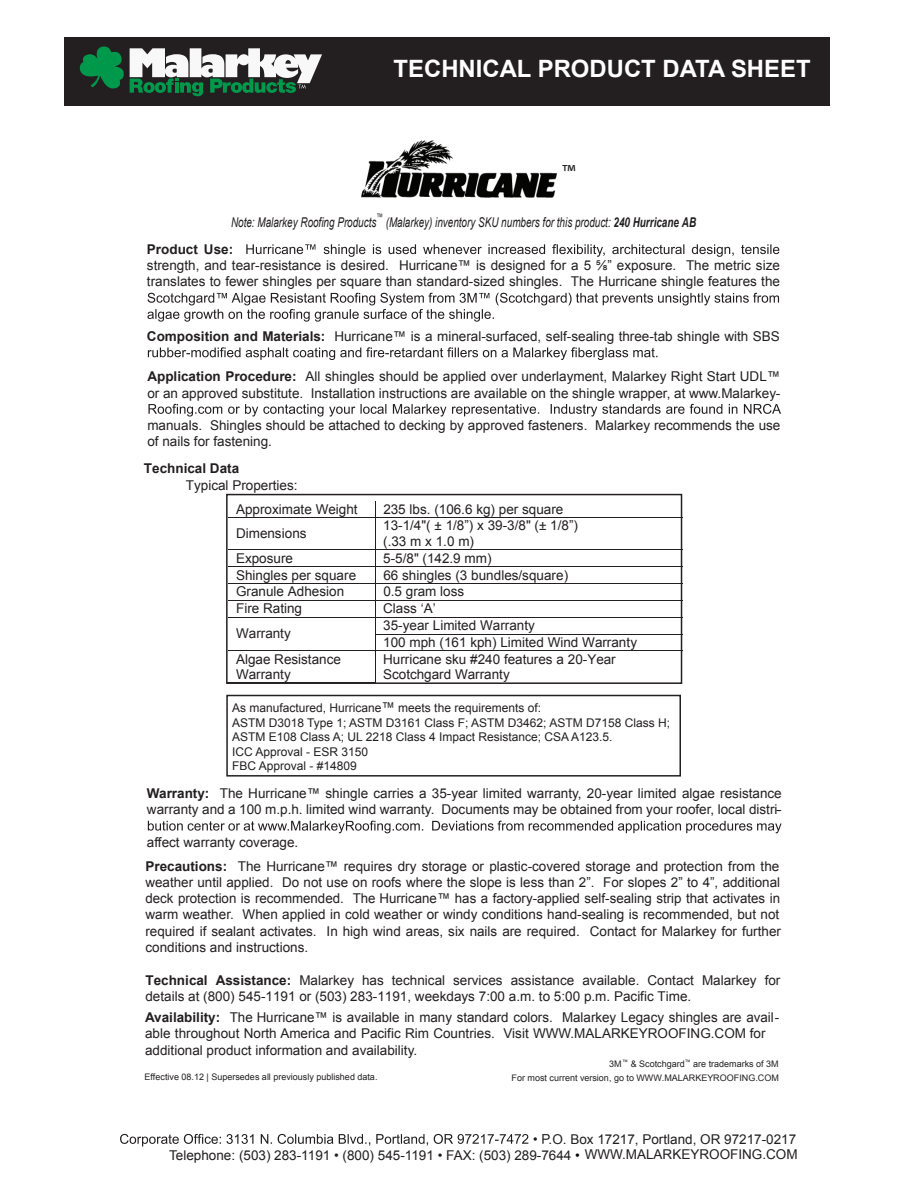
<style>
.page{position:relative;width:918px;height:1188px;background:#fff}
.page>*{position:absolute;margin:0;border:0;box-sizing:border-box;transform-origin:0 0}
.t1{font:700 23.85px "Arial";color:#fff}
.t2{font:22.2px "Myriad Pro";color:#231f20}
.t3{font:13.5px/16.2px "Arial";color:#231f20}
.t4{font:13.5px/16.2px "Arial";color:#211e1e;text-align:right}
.t5{font:italic 13.5px "Arial";color:#231f20;scale:.73 1}
.t6{font:700 13.5px "Arial";color:#231f20}
.t7{font:12px/14.4px "Arial";color:#231f20}
.t8{font:9px "Arial";color:#231f20}
.t9{font:9px "Arial";color:#231f20;scale:.73 1}
.s1{font-weight:700}
.s2{font-size:13.5px}
.s3{color:#060705}
.s4{color:#231f20}
</style>
<div class="page">
<svg style="left:375px;top:501px;width:1px;height:16px"></svg>
<hr style="left:228px;top:517px;width:454px;height:1px;background:#231f20">
<hr style="left:375px;top:518px;width:1px;height:31px;background:#231f20">
<hr style="left:228px;top:549px;width:454px;height:1px;background:#231f20">
<hr style="left:228px;top:566px;width:454px;height:1px;background:#231f20">
<hr style="left:228px;top:583px;width:454px;height:1px;background:#231f20">
<hr style="left:228px;top:600px;width:454px;height:1px;background:#231f20">
<hr style="left:228px;top:617px;width:454px;height:1px;background:#231f20">
<hr style="left:375px;top:634px;width:307px;height:1px;background:#231f20">
<svg style="left:375px;top:550px;width:1px;height:101px"></svg>
<hr style="left:228px;top:651px;width:454px;height:1px;background:#231f20">
<svg style="left:120px;top:1134px;width:430px;height:12px"></svg>
<img style="left:361px;top:141px;width:196px;height:56px">
<hr style="left:375px;top:651px;width:1px;height:32px;background:#231f20">
<svg style="left:246px;top:244px;width:533px;height:13px"></svg>
<svg style="left:147px;top:293px;width:632px;height:29px"></svg>
<svg style="left:148px;top:347px;width:509px;height:13px"></svg>
<svg style="left:148px;top:821px;width:634px;height:12px"></svg>
<svg style="left:148px;top:404px;width:633px;height:13px"></svg>
<div style="left:226px;top:494px;width:456px;height:190px;border:2px solid #231f20"></div>
<div style="left:64px;top:37px;width:766px;height:69px;background:#231f20"></div>
<div style="left:226px;top:695px;width:455px;height:82px;border:2px solid #231f20"></div>
<svg style="left:79px;top:46px;width:45px;height:43px"></svg>
<svg style="left:130px;top:48px;width:192px;height:48px"></svg>
<h1 class="t1" style="left:394px;top:53px;width:419px">TECHNICAL PRODUCT DATA SHEET</h1>
<h2 class="t2" style="left:562px;top:159px;width:15px">™</h2>
<p class="t9" style="left:376px;top:211px;width:11px">™</p>
<p class="t5" style="left:231px;top:213px;width:201px">Note: Malarkey Roofing Products</p>
<p class="t5" style="left:386px;top:213px;width:427px">(Malarkey) inventory SKU numbers for this product: <span class="s1">240 Hurricane AB</span></p>
<p class="t6" style="left:147px;top:240px;width:88px">Product Use:</p>
<p class="t3" style="left:147px;top:257px;width:635px">strength, and tear-resistance is desired. Hurricane™ is designed for a 5 ⅝” exposure. The metric size translates to fewer shingles per square than standard-sized shingles. The Hurricane shingle features the</p>
<p class="t3" style="left:147px;top:328px;width:635px"><span class="s1">Composition and Materials:</span> Hurricane™ is a mineral-surfaced, self-sealing three-tab shingle with SBS</p>
<p class="t3" style="left:147px;top:369px;width:635px"><span class="s1">Application Procedure:</span> All shingles should be applied over underlayment, Malarkey Right Start UDL™ or an approved substitute. Installation instructions are available on the shingle wrapper, at www.Malarkey-</p>
<p class="t3" style="left:147px;top:417px;width:635px">manuals. Shingles should be attached to decking by approved fasteners. Malarkey recommends the use of nails for fastening.</p>
<p class="t6" style="left:144px;top:459px;width:97px">Technical Data</p>
<p class="t3" style="left:236px;top:474px;width:123px;line-height:23.7px;text-indent:-50px">Typical Properties:<br>Approximate Weight</p>
<p class="t3" style="left:383px;top:501px;width:182px">235 lbs. (106.6 kg) per square</p>
<p class="t3" style="left:236px;top:525px;width:72px">Dimensions</p>
<p class="t3" style="left:383px;top:518px;width:196px;line-height:15.5px">13-1/4"( ± 1/8”) x 39-3/8" (± 1/8”) (.33 m x 1.0 m)</p>
<p class="t3" style="left:236px;top:550px;width:59px">Exposure</p>
<p class="t3" style="left:383px;top:550px;width:110px">5-5/8" (142.9 mm)</p>
<p class="t3" style="left:236px;top:567px;width:122px">Shingles per square</p>
<p class="t3" style="left:383px;top:567px;width:186px">66 shingles (3 bundles/square)</p>
<p class="t3" style="left:236px;top:584px;width:110px">Granule Adhesion</p>
<p class="t3" style="left:383px;top:584px;width:82px">0.5 gram loss</p>
<p class="t3" style="left:236px;top:601px;width:68px">Fire Rating</p>
<p class="t3" style="left:383px;top:600px;width:153px;line-height:17px">Class ‘A’<br>35-year Limited Warranty</p>
<p class="t3" style="left:236px;top:626px;width:56px">Warranty</p>
<p class="t3" style="left:383px;top:635px;width:255px">100 mph (161 kph) Limited Wind Warranty</p>
<p class="t3" style="left:236px;top:651px;width:107px;line-height:15.6px">Algae Resistance<br>Warranty</p>
<p class="t3" style="left:383px;top:651px;width:234px;line-height:15.6px">Hurricane sku #240 features a 20-Year<br>Scotchgard Warranty</p>
<p class="t7" style="left:232px;top:701px;width:439px">As manufactured, Hurricane<span class="s2">™</span> meets the requirements of:<br>ASTM D3018 Type 1; ASTM D3161 Class F; ASTM D3462; ASTM D7158 Class H; ASTM E108 Class A; UL 2218 Class 4 Impact Resistance; CSA A123.5.<br>ICC Approval - ESR 3150<br>FBC Approval - #14809</p>
<p class="t3" style="left:147px;top:785px;width:636px"><span class="s1">Warranty:</span> The Hurricane™ shingle carries a 35-year limited warranty, 20-year limited algae resistance warranty and a 100 m.p.h. limited wind warranty. Documents may be obtained from your roofer, local distri-</p>
<p class="t3" style="left:147px;top:834px;width:153px">affect warranty coverage.</p>
<p class="t3" style="left:145px;top:858px;width:637px"><span class="s1">Precautions:</span> The Hurricane™ requires dry storage or plastic-covered storage and protection from the weather until applied. Do not use on roofs where the slope is less than 2”. For slopes 2” to 4”, additional deck protection is recommended. The Hurricane™ has a factory-applied self-sealing strip that activates in warm weather. When applied in cold weather or windy conditions hand-sealing is recommended, but not required if sealant activates. In high wind areas, six nails are required. Contact for Malarkey for further conditions and instructions.</p>
<p class="t3" style="left:145px;top:973px;width:637px;line-height:15.6px"><span class="s1">Technical Assistance:</span> Malarkey has technical services assistance available. Contact Malarkey for details at (800) 545-1191 or (503) 283-1191, weekdays 7:00 a.m. to 5:00 p.m. Pacific Time.</p>
<p class="t3" style="left:145px;top:1010px;width:636px"><span class="s1">Availability:</span> The Hurricane™ is available in many standard colors. Malarkey Legacy shingles are avail&shy;able throughout North America and Pacific Rim Countries. Visit WWW.MALARKEYROOFING.COM for additional product information and availability.</p>
<p class="t8" style="left:609px;top:1058px;width:171px">3M<sup>™</sup> &amp; Scotchgard<sup>™</sup> are trademarks of 3M</p>
<p class="t8" style="left:144px;top:1071px;width:235px">Effective 08.12 | Supersedes all previously published data.</p>
<p class="t8" style="left:511px;top:1072px;width:269px">For most current version, go to WWW.MALARKEYROOFING.COM</p>
<p class="t4" style="left:169px;top:1131px;width:630px">.O. Box 17217, Portland, OR 97217-0217<br>Telephone: (503) 283-1191 • (800) 545-1191 • FAX: (503) 289-7644 <span class="s3">•</span> <span class="s4">WWW.MALARKEYROOFING.COM</span></p>
</div>
